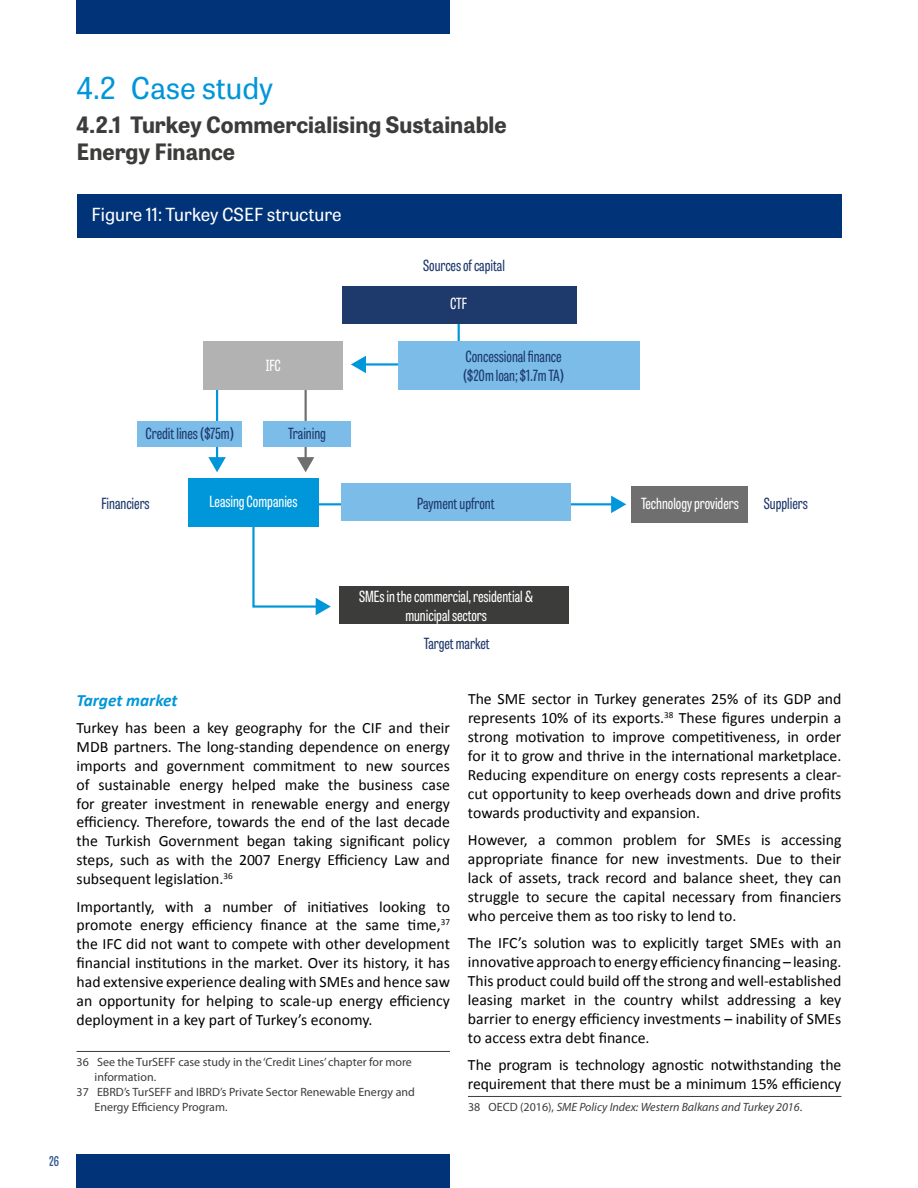
<style>
.page{position:relative;width:918px;height:1188px;background:#fff}
.page>*{position:absolute;margin:0;border:0;box-sizing:border-box;transform-origin:0 0}
.t1{font:30px "Tablet Gothic";color:#0096d9}
.t2{font:700 22.5px/27px "Tablet Gothic";color:#3c3c3b}
.t3{font:18px "Tablet Gothic";color:#fff}
.t4{font:italic 700 17.25px "Calibri";color:#0096d9}
.t5{font:15.75px/18.9px "Calibri";color:#000;text-align:justify}
.t6{font:15.3px/18.5px "Tablet Gothic Compressed";color:#1e396b}
.t7{font:15.3px/18.5px "Tablet Gothic Compressed";color:#fff;text-align:center}
.t8{font:600 13.5px "Tablet Gothic Compressed";color:#335c93}
.t9{font:12px "Myriad Pro";color:#3c3c3b}
.t10{font:italic 12px "Myriad Pro";color:#3c3c3b}
.s1{font-style:normal}
</style>
<div class="page">
<div style="left:77px;top:0;width:373px;height:34px;background:#003378"></div>
<div style="left:77px;top:1154px;width:373px;height:34px;background:#003378"></div>
<hr style="left:77px;top:1051px;width:373px;height:1px;background:#3c3c3b">
<div style="left:77px;top:194px;width:764px;height:44px;background:#003378"></div>
<hr style="left:468px;top:1096px;width:373px;height:1px;background:#3c3c3b">
<hr style="left:295px;top:503px;width:319px;height:2px;background:#0096da">
<svg style="left:611px;top:496px;width:15px;height:17px"></svg>
<svg style="left:351px;top:323px;width:110px;height:50px"></svg>
<hr style="left:216px;top:364px;width:2px;height:96px;background:#0096da">
<svg style="left:208px;top:457px;width:18px;height:15px"></svg>
<hr style="left:305px;top:364px;width:2px;height:96px;background:#706f6f">
<svg style="left:297px;top:457px;width:17px;height:15px"></svg>
<svg style="left:252px;top:527px;width:79px;height:88px"></svg>
<div style="left:342px;top:286px;width:235px;height:37px;background:#1e396b"></div>
<div style="left:398px;top:341px;width:242px;height:49px;background:#7bbce8"></div>
<div style="left:138px;top:422px;width:104px;height:25px;background:#7bbce8"></div>
<div style="left:632px;top:486px;width:116px;height:37px;background:#706f6f"></div>
<div style="left:188px;top:478px;width:131px;height:49px;background:#0096da"></div>
<div style="left:203px;top:341px;width:139px;height:49px;background:#b3b2b2"></div>
<div style="left:341px;top:484px;width:230px;height:37px;background:#7bbce8"></div>
<div style="left:339px;top:587px;width:230px;height:37px;background:#3c3c3b"></div>
<div style="left:263px;top:422px;width:88px;height:25px;background:#7bbce8"></div>
<h1 class="t1" style="left:77px;top:68px;width:198px">4.2 Case study</h1>
<h2 class="t2" style="left:77px;top:110px;width:432px">4.2.1 Turkey Commercialising Sustainable<br>Energy Finance</h2>
<p class="t3" style="left:92px;top:202px;width:252px">Figure 11: Turkey CSEF structure</p>
<p class="t6" style="left:423px;top:256px;width:83px">Sources of capital</p>
<p class="t7" style="left:450px;top:293px;width:18px">CTF</p>
<p class="t7" style="left:266px;top:356px;width:17px">IFC</p>
<p class="t6" style="left:463px;top:347px;width:103px">Concessional finance ($20m loan; $1.7m TA)</p>
<p class="t6" style="left:146px;top:424px;width:90px">Credit lines ($75m)</p>
<p class="t6" style="left:288px;top:424px;width:39px">Training</p>
<p class="t7" style="left:210px;top:491px;width:89px">Leasing Companies</p>
<p class="t7" style="left:641px;top:494px;width:99px">Technology providers</p>
<p class="t6" style="left:101px;top:493px;width:50px">Financiers</p>
<p class="t6" style="left:417px;top:493px;width:79px">Payment upfront</p>
<p class="t6" style="left:764px;top:493px;width:45px">Suppliers</p>
<p class="t8" style="left:49px;top:1152px;width:11px">26</p>
<p class="t7" style="left:359px;top:587px;width:176px">SMEs in the commercial, residential &amp; municipal sectors</p>
<p class="t6" style="left:424px;top:634px;width:68px">Target market</p>
<p class="t4" style="left:77px;top:689px;width:102px">Target market</p>
<p class="t5" style="left:77px;top:718px;width:375px">Turkey has been a key geography for the CIF and their MDB partners. The long-standing dependence on energy imports and government commitment to new sources of sustainable energy helped make the business case for greater investment in renewable energy and energy efficiency. Therefore, towards the end of the last decade the Turkish Government began taking significant policy steps, such as with the 2007 Energy Efficiency Law and subsequent legislation.<sup>36</sup></p>
<p class="t5" style="left:77px;top:897px;width:375px">Importantly, with a number of initiatives looking to promote energy efficiency finance at the same time,<sup>37 </sup>the IFC did not want to compete with other development financial institutions in the market. Over its history, it has had extensive experience dealing with SMEs and hence saw an opportunity for helping to scale-up energy efficiency deployment in a key part of Turkey’s economy.</p>
<p class="t9" style="left:77px;top:1055px;width:337px">36 See the TurSEFF case study in the ‘Credit Lines’ chapter for more</p>
<p class="t9" style="left:95px;top:1070px;width:63px">information.</p>
<p class="t9" style="left:77px;top:1085px;width:340px">37 EBRD’s TurSEFF and IBRD’s Private Sector Renewable Energy and</p>
<p class="t9" style="left:95px;top:1100px;width:134px">Energy Efficiency Program.</p>
<p class="t5" style="left:468px;top:690px;width:375px">The SME sector in Turkey generates 25% of its GDP and represents 10% of its exports.<sup>38</sup> These figures underpin a strong motivation to improve competitiveness, in order for it to grow and thrive in the international marketplace.<br>Reducing expenditure on energy costs represents a clear&shy;cut opportunity to keep overheads down and drive profits towards productivity and expansion.</p>
<p class="t5" style="left:468px;top:831px;width:375px">However, a common problem for SMEs is accessing appropriate finance for new investments. Due to their lack of assets, track record and balance sheet, they can struggle to secure the capital necessary from financiers who perceive them as too risky to lend to.</p>
<p class="t5" style="left:468px;top:934px;width:375px">The IFC’s solution was to explicitly target SMEs with an innovative approach to energy efficiency financing – leasing.<br>This product could build off the strong and well-established leasing market in the country whilst addressing a key barrier to energy efficiency investments – inability of SMEs to access extra debt finance.</p>
<p class="t5" style="left:468px;top:1056px;width:375px">The program is technology agnostic notwithstanding the requirement that there must be a minimum 15% efficiency</p>
<p class="t10" style="left:468px;top:1100px;width:336px"><span class="s1">38 OECD (2016),</span> SME Policy Index: Western Balkans and Turkey 2016<span class="s1">.</span></p>
</div>
